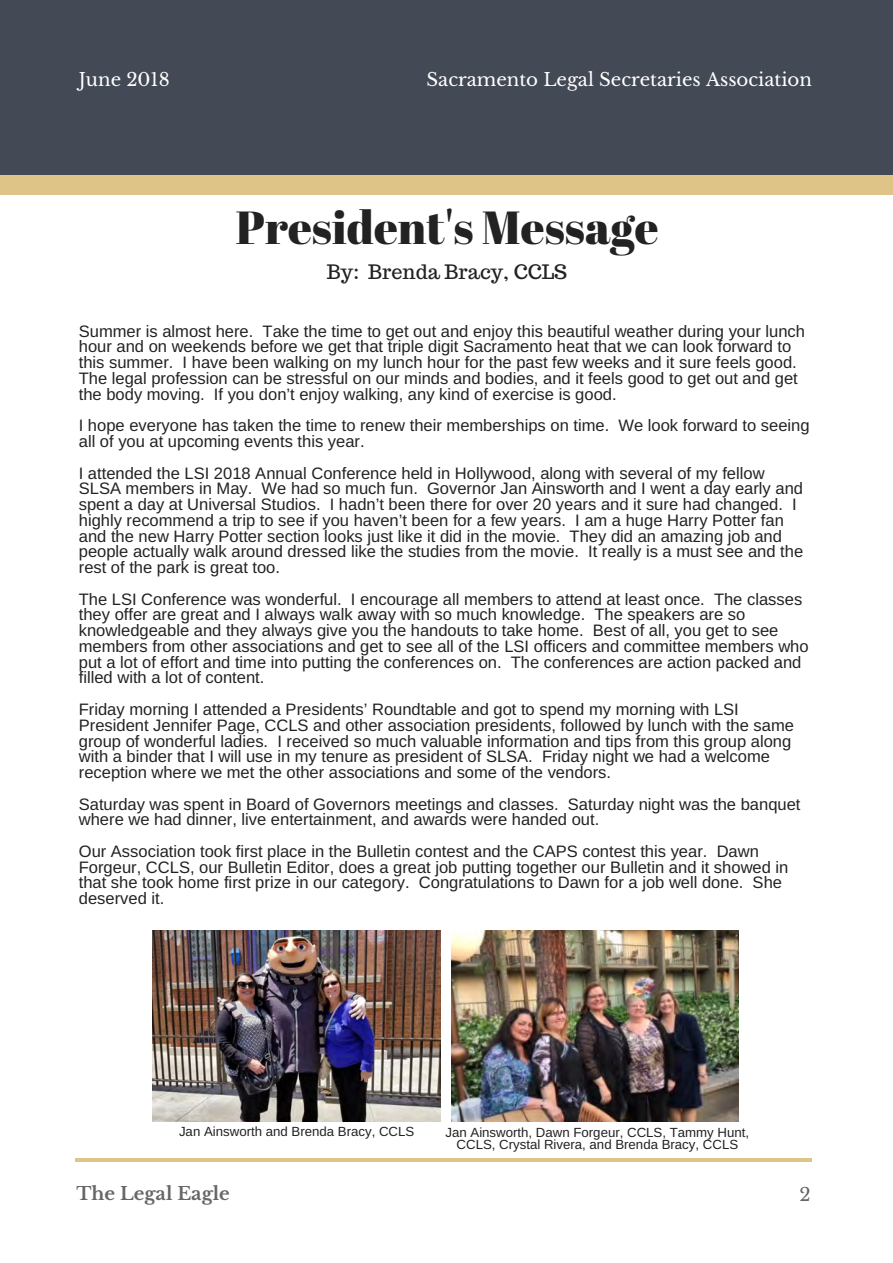
<style>
.page{position:relative;width:893px;height:1263px;background:#fff}
.page>*{position:absolute;margin:0;border:0;box-sizing:border-box;transform-origin:0 0}
.t1{font:46.35px "Abril Fatface";color:#222}
.t2{font:19.8px "Trocchi";color:#222}
.t3{font:18.15px "Libre Baskerville";color:#fff}
.t4{font:700 18.15px "Libre Baskerville";color:#666}
.t5{font:18.15px "Libre Baskerville";color:#666}
.t6{font:16.5px/15.8px "Arimo";color:#222}
.t7{font:13.2px/12.5px "Arimo";color:#222;text-align:center}
</style>
<div class="page">
<div style="left:0;top:163px;width:893px;height:32px;background:#dec587"></div>
<div style="left:0;top:0;width:893px;height:175px;background:#444956"></div>
<hr style="left:75px;top:1159px;width:737px;height:3px;background:#dec587">
<img style="left:152px;top:930px;width:288px;height:191px">
<img style="left:452px;top:930px;width:287px;height:191px">
<p class="t3" style="left:79px;top:68px;width:92px">June 2018</p>
<p class="t3" style="left:427px;top:68px;width:387px">Sacramento Legal Secretaries Association</p>
<h1 class="t1" style="left:236px;top:195px;width:424px">President's Message</h1>
<p class="t2" style="left:327px;top:259px;width:242px">By: Brenda Bracy, CCLS</p>
<p class="t6" style="left:79px;top:323px;width:728px">Summer is almost here. Take the time to get out and enjoy this beautiful weather during your lunch hour and on weekends before we get that triple digit Sacramento heat that we can look forward to this summer. I have been walking on my lunch hour for the past few weeks and it sure feels good.<br>The legal profession can be stressful on our minds and bodies, and it feels good to get out and get the body moving. If you don’t enjoy walking, any kind of exercise is good.</p>
<p class="t6" style="left:79px;top:418px;width:732px">I hope everyone has taken the time to renew their memberships on time. We look forward to seeing all of you at upcoming events this year.</p>
<p class="t6" style="left:79px;top:465px;width:726px">I attended the LSI 2018 Annual Conference held in Hollywood, along with several of my fellow SLSA members in May. We had so much fun. Governor Jan Ainsworth and I went a day early and spent a day at Universal Studios. I hadn’t been there for over 20 years and it sure had changed. I highly recommend a trip to see if you haven’t been for a few years. I am a huge Harry Potter fan and the new Harry Potter section looks just like it did in the movie. They did an amazing job and people actually walk around dressed like the studies from the movie. It really is a must see and the rest of the park is great too.</p>
<p class="t6" style="left:79px;top:591px;width:731px">The LSI Conference was wonderful. I encourage all members to attend at least once. The classes they offer are great and I always walk away with so much knowledge. The speakers are so knowledgeable and they always give you the handouts to take home. Best of all, you get to see members from other associations and get to see all of the LSI officers and committee members who put a lot of effort and time into putting the conferences on. The conferences are action packed and filled with a lot of content.</p>
<p class="t6" style="left:79px;top:701px;width:717px">Friday morning I attended a Presidents’ Roundtable and got to spend my morning with LSI President Jennifer Page, CCLS and other association presidents, followed by lunch with the same group of wonderful ladies. I received so much valuable information and tips from this group along with a binder that I will use in my tenure as president of SLSA. Friday night we had a welcome reception where we met the other associations and some of the vendors.</p>
<p class="t6" style="left:79px;top:796px;width:723px">Saturday was spent in Board of Governors meetings and classes. Saturday night was the banquet where we had dinner, live entertainment, and awards were handed out.</p>
<p class="t6" style="left:79px;top:843px;width:711px">Our Association took first place in the Bulletin contest and the CAPS contest this year. Dawn Forgeur, CCLS, our Bulletin Editor, does a great job putting together our Bulletin and it showed in that she took home first prize in our category. Congratulations to Dawn for a job well done. She deserved it.</p>
<p class="t7" style="left:179px;top:1125px;width:237px">Jan Ainsworth and Brenda Bracy, CCLS</p>
<p class="t7" style="left:445px;top:1126px;width:305px">Jan Ainsworth, Dawn Forgeur, CCLS, Tammy Hunt,<br>CCLS, Crystal Rivera, and Brenda Bracy, CCLS</p>
<p class="t4" style="left:77px;top:1182px;width:155px">The Legal Eagle</p>
<p class="t5" style="left:799px;top:1183px;width:13px">2</p>
</div>
